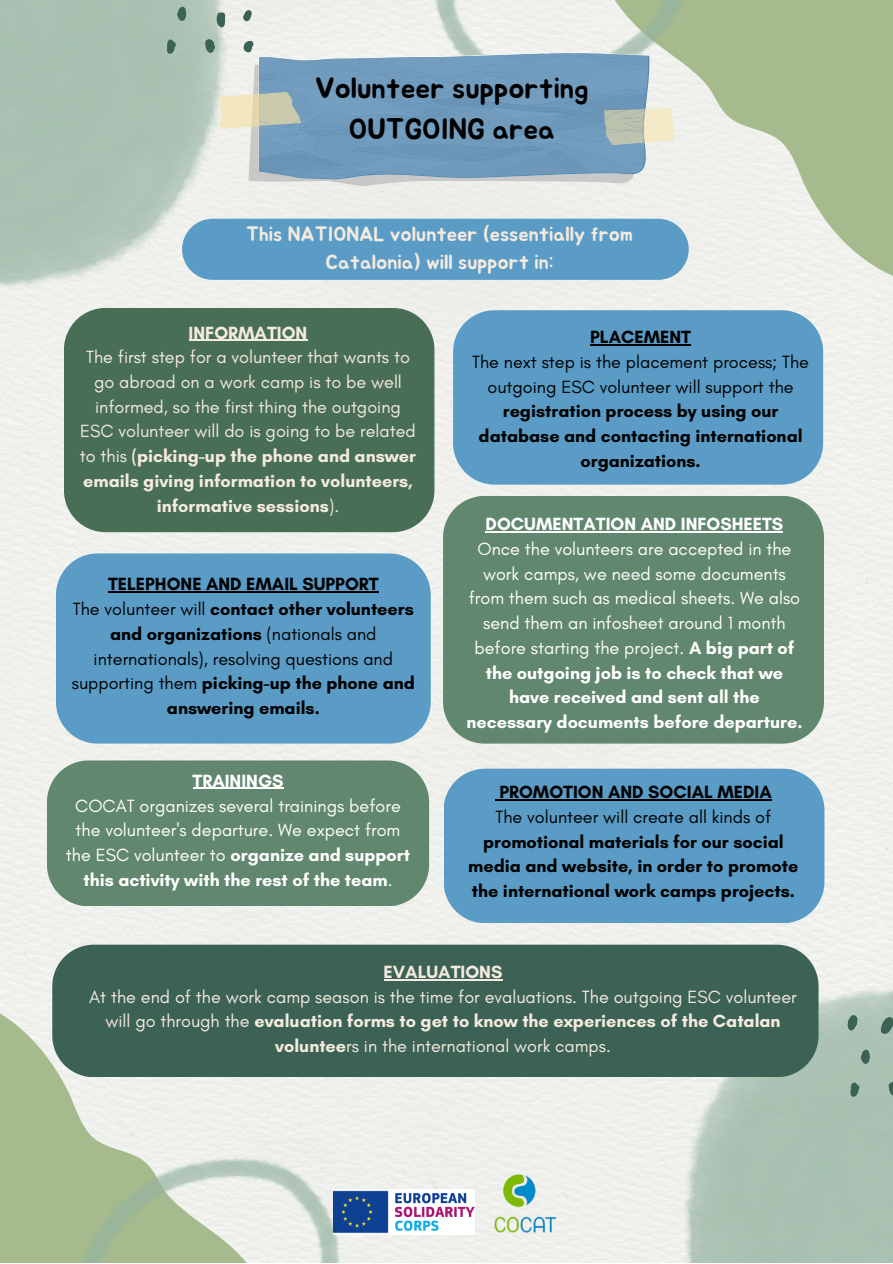
<style>
.page{position:relative;width:893px;height:1264px;background:#fff}
.page>*{position:absolute;margin:0;border:0;box-sizing:border-box;transform-origin:0 0}
.t1{font:29.1px/40.5px "Jua";color:#000;text-align:center}
.t2{font:20.4px/28px "Jua";color:#f4eadf;text-align:center}
.t3{font:18px/24.8px "Glacial Indifference";color:#f4eadf;text-align:center}
.t4{font:18px/24.8px "Glacial Indifference";color:#fff;text-align:center}
.t5{font:700 18px/24.8px "Glacial Indifference";color:#000;text-align:center}
.t6{font:18px/24.8px "Glacial Indifference";color:#000;text-align:center}
.t7{font:700 18px "Glacial Indifference";color:#fff}
.t8{font:700 18px "Glacial Indifference";color:#f4eadf}
.s1{font-weight:700}
.s2{font-weight:400}
</style>
<div class="page">
<div style="left:0;top:0;width:892px;height:1262px;background:#eff0ec"></div>
<img style="left:681px;top:983px;width:211px;height:279px">
<svg style="left:0;top:991px;width:272px;height:271px;background:#cad5bc"></svg>
<img style="left:0;top:0;width:230px;height:291px">
<img style="left:74px;top:1156px;width:270px;height:106px">
<svg style="left:601px;top:0;width:291px;height:288px;background:#c7d3b8"></svg>
<img style="left:431px;top:0;width:269px;height:89px">
<svg style="left:177px;top:7px;width:9px;height:14px"></svg>
<svg style="left:216px;top:12px;width:9px;height:15px"></svg>
<svg style="left:243px;top:10px;width:9px;height:12px"></svg>
<svg style="left:167px;top:40px;width:9px;height:14px"></svg>
<svg style="left:847px;top:1014px;width:10px;height:16px"></svg>
<svg style="left:880px;top:1017px;width:12px;height:17px"></svg>
<svg style="left:860px;top:1049px;width:10px;height:15px"></svg>
<svg style="left:850px;top:1082px;width:9px;height:14px"></svg>
<svg style="left:888px;top:1081px;width:4px;height:15px"></svg>
<svg style="left:248px;top:179px;width:386px;height:7px;background:#dddedb"></svg>
<svg style="left:205px;top:39px;width:469px;height:140px;background:#94b2c5"></svg>
<div style="left:64px;top:308px;width:370px;height:224px;background:#496e56"></div>
<div style="left:182px;top:219px;width:506px;height:61px;background:#5a9cc6;border-radius:31px"></div>
<div style="left:453px;top:310px;width:370px;height:174px;background:#5a9cc6"></div>
<div style="left:443px;top:496px;width:380px;height:247px;background:#61876e"></div>
<div style="left:56px;top:553px;width:374px;height:190px;background:#5a9cc6"></div>
<img style="left:334px;top:1189px;width:140px;height:45px">
<img style="left:492px;top:1173px;width:66px;height:61px">
<hr style="left:189px;top:339px;width:118px;height:2px;background:#f4eadf">
<hr style="left:590px;top:344px;width:101px;height:1px;background:#000">
<hr style="left:108px;top:591px;width:270px;height:1px;background:#000">
<hr style="left:485px;top:531px;width:298px;height:1px;background:#fff">
<div style="left:443px;top:768px;width:381px;height:155px;background:#5a9cc6"></div>
<hr style="left:499px;top:799px;width:272px;height:1px;background:#000">
<div style="left:47px;top:760px;width:382px;height:146px;background:#61876e"></div>
<hr style="left:192px;top:788px;width:91px;height:1px;background:#fff">
<div style="left:52px;top:944px;width:766px;height:133px;background:#3c6255"></div>
<hr style="left:383px;top:979px;width:119px;height:1px;background:#f4eadf">
<p class="t1" style="left:315px;top:69px;width:275px">Volunteer supporting<br>OUTGOING area</p>
<p class="t2" style="left:246px;top:220px;width:388px">This NATIONAL volunteer (essentially from<br>Catalonia) will support in:</p>
<p class="t8" style="left:189px;top:321px;width:120px">INFORMATION</p>
<p class="t3" style="left:80px;top:344px;width:338px">The first step for a volunteer that wants to go abroad on a work camp is to be well informed, so the first thing the outgoing ESC volunteer will do is going to be related to this <span class="s1">(picking-up the phone and answer emails giving information to volunteers, informative sessions</span>).</p>
<p class="t5" style="left:108px;top:572px;width:272px">TELEPHONE AND EMAIL SUPPORT</p>
<p class="t6" style="left:72px;top:596px;width:344px">The volunteer will <span class="s1">contact other volunteers and organizations</span> (nationals and internationals), resolving questions and supporting them <span class="s1">picking-up the phone and answering emails.</span></p>
<p class="t7" style="left:192px;top:769px;width:92px">TRAININGS</p>
<p class="t4" style="left:66px;top:792px;width:345px">COCAT organizes several trainings before the volunteer's departure. We expect from the ESC volunteer to <span class="s1">organize and support this activity with the rest of the team</span>.</p>
<p class="t5" style="left:590px;top:324px;width:102px">PLACEMENT</p>
<p class="t5" style="left:472px;top:349px;width:338px"><span class="s2">The next step is the placement process; The outgoing ESC volunteer will support the </span>registration process by using our database and contacting international organizations.</p>
<p class="t7" style="left:485px;top:513px;width:299px">DOCUMENTATION AND INFOSHEETS</p>
<p class="t4" style="left:466px;top:536px;width:337px">Once the volunteers are accepted in the work camps, we need some documents from them such as medical sheets. We also send them an infosheet around 1 month before starting the project. <span class="s1">A big part of the outgoing job is to check that we have received and sent all the necessary documents before departure.</span></p>
<p class="t5" style="left:499px;top:779px;width:274px">PROMOTION AND SOCIAL MEDIA</p>
<p class="t5" style="left:468px;top:804px;width:331px"><span class="s2">The volunteer will create all kinds of </span>promotional materials for our social media and website, in order to promote the international work camps projects.</p>
<p class="t8" style="left:383px;top:960px;width:120px">EVALUATIONS</p>
<p class="t3" style="left:89px;top:984px;width:709px">At the end of the work camp season is the time for evaluations. The outgoing ESC volunteer will go through the <span class="s1">evaluation forms to get to know the experiences of the Catalan voluntee</span>rs in the international work camps.</p>
</div>
